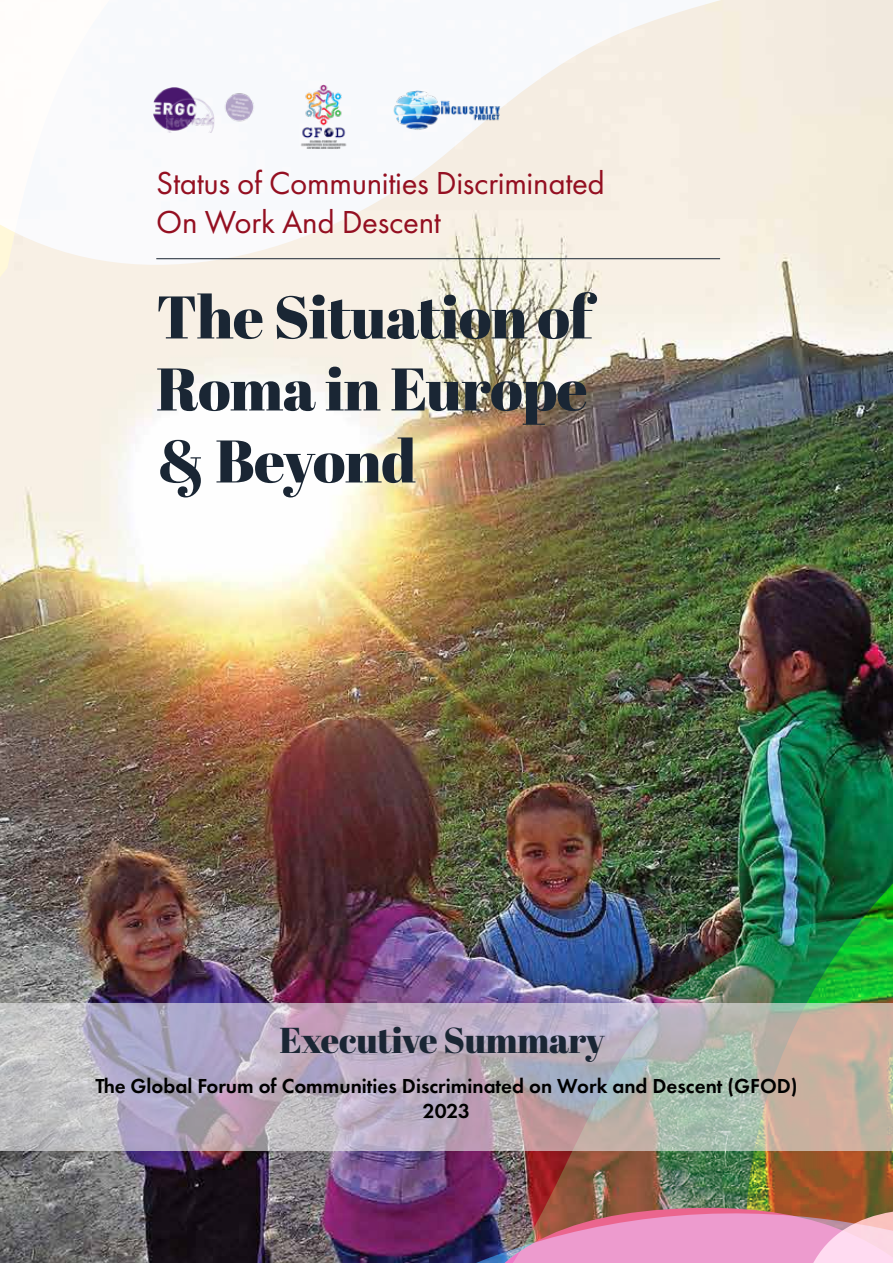
<style>
.page{position:relative;width:893px;height:1263px;background:#fff}
.page>*{position:absolute;margin:0;border:0;box-sizing:border-box;transform-origin:0 0}
.t1{font:60px/72px "Abril Fatface";letter-spacing:-.01em;color:#1a2634;text-align:justify}
.t2{font:36px "Abril Fatface";letter-spacing:-.01em;color:#1a2634}
.t3{font:33px/39px "Futura PT";letter-spacing:-.01em;color:#940f21}
.t4{font:600 21px/25.2px "Futura PT";color:#000;text-align:center}
</style>
<div class="page">
<img style="left:0;top:265px;width:893px;height:739px">
<img style="left:746px;top:691px;width:147px;height:227px">
<img style="left:163px;top:918px;width:730px;height:86px">
<div style="left:0;top:265px;width:380px;height:15px;background:#f8f0e5"></div>
<img style="left:0;top:1151px;width:893px;height:112px">
<svg style="left:0;top:0;width:893px;height:265px"></svg>
<svg style="left:0;top:1004px;width:893px;height:147px;background:#b9b0b8"></svg>
<img style="left:268px;top:59px;width:97px;height:102px">
<hr style="left:156px;top:258px;width:564px;height:1px;background:#1a2634">
<img style="left:153px;top:87px;width:122px;height:46px">
<img style="left:390px;top:87px;width:113px;height:46px">
<h3 class="t3" style="left:156px;top:164px;width:450px">Status of Communities Discriminated<br>On Work And Descent</h3>
<h1 class="t1" style="left:156px;top:279px;width:437px">The Situation of Roma in Europe &amp; Beyond</h1>
<h2 class="t2" style="left:280px;top:1015px;width:327px">Executive Summary</h2>
<p class="t4" style="left:95px;top:1073px;width:704px">The Global Forum of Communities Discriminated on Work and Descent (GFOD)<br>2023</p>
</div>
